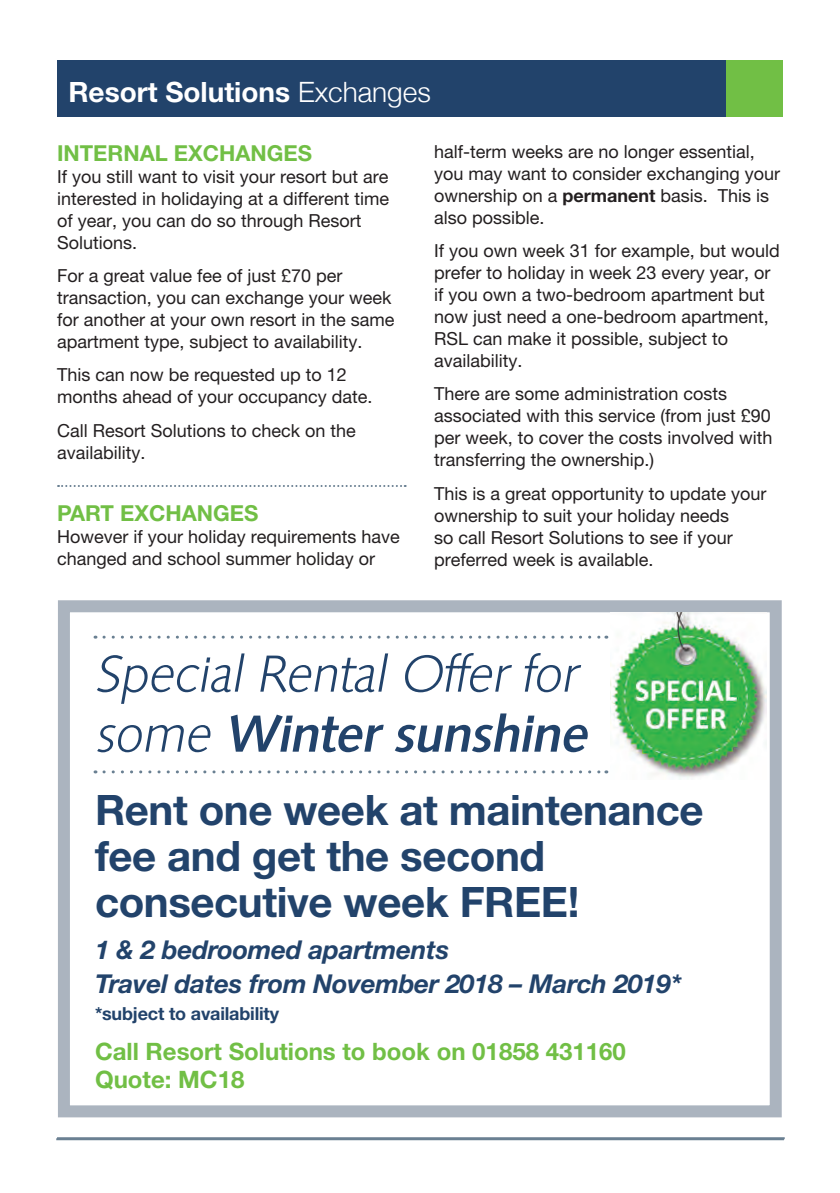
<style>
.page{position:relative;width:840px;height:1193px;background:#fff}
.page>*{position:absolute;margin:0;border:0;box-sizing:border-box;transform-origin:0 0}
.t1{font:italic 300 50px/60px "Saxony";color:#22436b}
.t2{font:700 42px/46px "Helvetica Neue";letter-spacing:-.01em;color:#22436b}
.t3{font:700 28px "Helvetica Neue";color:#fff}
.t4{font:italic 700 26px/33.4px "Helvetica Neue";letter-spacing:-.01em;color:#22436b}
.t5{font:700 24px/28px "Helvetica Neue";color:#71bf45}
.t6{font:700 22px "Helvetica Neue";color:#71bf45}
.t7{font:18px/22px "Helvetica Neue";color:#231f20}
.t8{font:700 18px "Helvetica Neue";letter-spacing:-.01em;color:#22436b}
.s1{font-weight:300}
.s2{font-weight:700}
.s3{font-weight:500}
</style>
<div class="page">
<hr style="left:57px;top:1137px;width:728px;height:2px;background:#6a8092">
<hr style="left:56px;top:1138px;width:728px;height:2px;background:#6a8092">
<div style="left:57px;top:60px;width:726px;height:56px;background:#22436b"></div>
<div style="left:726px;top:60px;width:57px;height:56px;background:#71bf45"></div>
<svg style="left:58px;top:485px;width:348px;height:2px"></svg>
<div style="left:58px;top:600px;width:724px;height:517px;border:12px solid #abb4bf"></div>
<img style="left:611px;top:612px;width:155px;height:167px">
<svg style="left:104px;top:635px;width:503px;height:3px"></svg>
<svg style="left:104px;top:770px;width:503px;height:3px"></svg>
<h3 class="t3" style="left:68px;top:75px;width:364px">Resort Solutions <span class="s1">Exchanges</span></h3>
<p class="t6" style="left:57px;top:139px;width:21px">Internal</p>
<p class="t6" style="left:174px;top:139px;width:46px">Exchanges</p>
<p class="t7" style="left:57px;top:165px;width:334px">If you still want to visit your resort but are interested in holidaying at a different time of year, you can do so through Resort Solutions.</p>
<p class="t7" style="left:57px;top:264px;width:339px">For a great value fee of just £70 per transaction, you can exchange your week for another at your own resort in the same apartment type, subject to availability.</p>
<p class="t7" style="left:57px;top:363px;width:317px">This can now be requested up to 12 months ahead of your occupancy date.</p>
<p class="t7" style="left:57px;top:419px;width:300px">Call Resort Solutions to check on the availability.</p>
<p class="t7" style="left:434px;top:140px;width:348px">half-term weeks are no longer essential, you may want to consider exchanging your ownership on a <span class="s2">permanent</span> basis. This is also possible.</p>
<p class="t7" style="left:434px;top:239px;width:347px">If you own week 31 for example, but would prefer to holiday in week 23 every year, or if you own a two-bedroom apartment but now just need a one-bedroom apartment, RSL can make it possible, subject to availability.</p>
<p class="t7" style="left:434px;top:382px;width:340px">There are some administration costs associated with this service (from just £90 per week, to cover the costs involved with transferring the ownership.)</p>
<p class="t7" style="left:434px;top:482px;width:334px">This is a great opportunity to update your ownership to suit your holiday needs<br>so call Resort Solutions to see if your preferred week is available.</p>
<p class="t6" style="left:57px;top:499px;width:22px">Part</p>
<p class="t6" style="left:120px;top:499px;width:46px">Exchanges</p>
<p class="t7" style="left:57px;top:525px;width:344px">However if your holiday requirements have changed and school summer holiday or</p>
<h1 class="t1" style="left:95px;top:644px;width:493px">Special Rental Offer for some <span class="s3">Winter sunshine</span></h1>
<h2 class="t2" style="left:95px;top:786px;width:610px">Rent one week at maintenance fee and get the second consecutive week FREE!</h2>
<h3 class="t4" style="left:95px;top:933px;width:588px">1 &amp; 2 bedroomed apartments<br>Travel dates from November 2018 – March 2019*</h3>
<p class="t8" style="left:95px;top:1002px;width:186px">*subject to availability</p>
<h3 class="t5" style="left:95px;top:1036px;width:532px">Call Resort Solutions to book on 01858 431160<br>Quote: MC18</h3>
</div>
